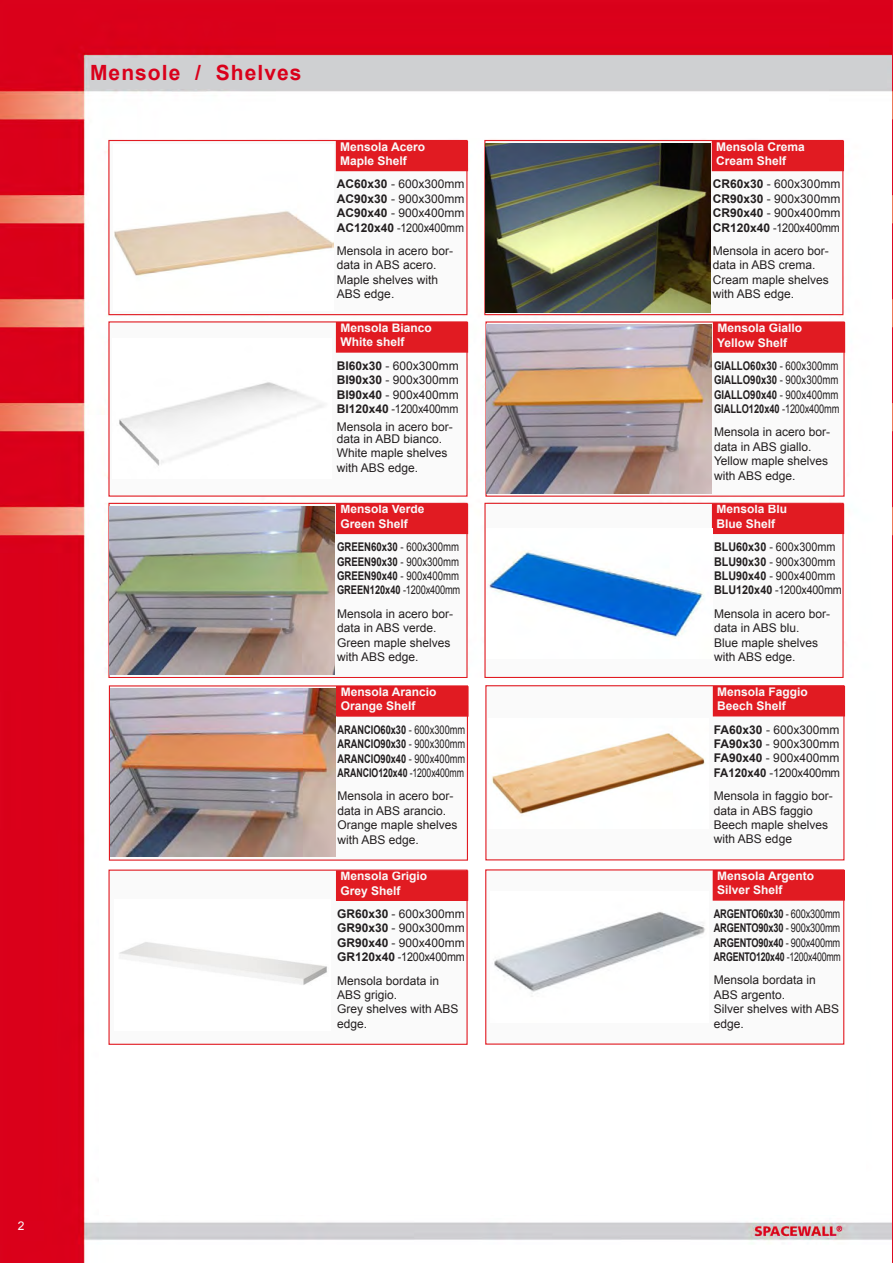
<style>
.page{position:relative;width:893px;height:1263px;background:#fff}
.page>*{position:absolute;margin:0;border:0;box-sizing:border-box;transform-origin:0 0}
.t1{font:700 21px "Arial";letter-spacing:.05em;color:#da001b}
.t2{font:12px/14.4px "Arial";color:#231f20}
.t3{font:700 12px/14.4px "Arial";color:#fafafa}
.t4{font:700 12px/14.4px "Arial";color:#231f20;text-align:justify;scale:.77 1}
.t5{font:700 12px/14.4px "Arial";color:#231f20;text-align:justify;scale:.8 1}
.t6{font:12px/14.4px "Arial";color:#231f20;scale:.9 1}
.t7{font:12px "Arial";color:#fafafa}
.s1{font-weight:700}
.s2{font-weight:400}
</style>
<div class="page">
<img style="left:0;top:0;width:893px;height:1263px">
<div style="left:90px;top:58px;width:797px;height:31px;background:#cfd0d2"></div>
<div style="left:18px;top:1221px;width:26px;height:19px;background:#da001b"></div>
<div style="left:108px;top:140px;width:359px;height:175px;background:#fafafa;border:1px solid #e11b22"></div>
<div style="left:336px;top:141px;width:131px;height:30px;background:#e11b22"></div>
<div style="left:484px;top:140px;width:359px;height:175px;background:#fafafa;border:1px solid #e11b22"></div>
<div style="left:712px;top:141px;width:131px;height:30px;background:#e11b22"></div>
<div style="left:108px;top:321px;width:360px;height:176px;background:#fafafa"></div>
<div style="left:336px;top:323px;width:132px;height:29px;background:#e11b22"></div>
<div style="left:336px;top:322px;width:132px;height:31px;border:1px solid #e11b22"></div>
<img style="left:486px;top:143px;width:225px;height:169px">
<div style="left:485px;top:321px;width:360px;height:176px;background:#fafafa"></div>
<div style="left:713px;top:323px;width:132px;height:29px;background:#e11b22"></div>
<div style="left:713px;top:322px;width:132px;height:31px;border:1px solid #e11b22"></div>
<div style="left:108px;top:503px;width:360px;height:175px;background:#fafafa;border:1px solid #e11b22"></div>
<div style="left:336px;top:504px;width:132px;height:29px;background:#e11b22"></div>
<div style="left:336px;top:504px;width:132px;height:30px;border:1px solid #e11b22"></div>
<img style="left:110px;top:506px;width:225px;height:169px">
<div style="left:484px;top:503px;width:360px;height:175px;background:#fafafa;border:1px solid #e11b22"></div>
<div style="left:712px;top:504px;width:132px;height:29px;background:#e11b22"></div>
<div style="left:712px;top:504px;width:132px;height:30px;border:1px solid #e11b22"></div>
<div style="left:99px;top:678px;width:766px;height:537px;background:#fff"></div>
<div style="left:109px;top:685px;width:359px;height:176px;background:#fafafa;border:1px solid #e11b22"></div>
<div style="left:337px;top:687px;width:131px;height:29px;background:#e11b22"></div>
<div style="left:336px;top:686px;width:133px;height:31px;border:1px solid #e11b22"></div>
<div style="left:485px;top:685px;width:359px;height:175px;background:#fafafa;border:1px solid #e11b22"></div>
<div style="left:713px;top:686px;width:131px;height:30px;background:#e11b22"></div>
<div style="left:108px;top:869px;width:360px;height:176px;background:#fafafa;border:1px solid #e11b22"></div>
<div style="left:336px;top:871px;width:132px;height:29px;background:#e11b22"></div>
<div style="left:336px;top:870px;width:132px;height:31px;border:1px solid #e11b22"></div>
<div style="left:485px;top:869px;width:359px;height:176px;background:#fafafa;border:1px solid #e11b22"></div>
<div style="left:713px;top:871px;width:131px;height:29px;background:#e11b22"></div>
<div style="left:713px;top:870px;width:132px;height:31px;border:1px solid #e11b22"></div>
<img style="left:111px;top:688px;width:225px;height:169px">
<img style="left:487px;top:325px;width:225px;height:168px">
<img style="left:119px;top:382px;width:185px;height:84px">
<img style="left:489px;top:551px;width:214px;height:86px">
<img style="left:492px;top:733px;width:213px;height:81px">
<img style="left:114px;top:211px;width:220px;height:65px">
<img style="left:120px;top:942px;width:207px;height:43px">
<img style="left:494px;top:912px;width:211px;height:80px">
<h1 class="t1" style="left:90px;top:59px;width:213px">Mensole / Shelves</h1>
<p class="t3" style="left:340px;top:140px;width:86px">Mensola Acero<br>Maple Shelf</p>
<p class="t3" style="left:716px;top:140px;width:90px">Mensola Crema<br>Cream Shelf</p>
<p class="t2" style="left:713px;top:177px;width:129px;text-align:justify"><span class="s1">CR60x30</span> - 600x300mm <span class="s1">CR90x30</span> - 900x300mm <span class="s1">CR90x40</span> - 900x400mm <span class="s1">CR120x40</span> -1200x400mm</p>
<p class="t2" style="left:713px;top:244px;width:118px">Mensola in acero bor&shy;data in ABS crema.<br>Cream maple shelves with ABS edge.</p>
<p class="t3" style="left:340px;top:321px;width:93px">Mensola Bianco<br>White shelf</p>
<p class="t2" style="left:337px;top:358px;width:124px;text-align:justify"><span class="s1">BI60x30</span> - 600x300mm <span class="s1">BI90x30</span> - 900x300mm <span class="s1">BI90x40</span> - 900x400mm <span class="s1">BI120x40</span> -1200x400mm</p>
<p class="t2" style="left:337px;top:421px;width:118px;line-height:12px">Mensola in acero bor&shy;data in ABD bianco.</p>
<p class="t2" style="left:337px;top:446px;width:112px">White maple shelves with ABS edge.</p>
<p class="t2" style="left:337px;top:177px;width:129px;text-align:justify"><span class="s1">AC60x30</span> - 600x300mm <span class="s1">AC90x30</span> - 900x300mm <span class="s1">AC90x40</span> - 900x400mm <span class="s1">AC120x40</span> -1200x400mm</p>
<p class="t2" style="left:337px;top:244px;width:118px">Mensola in acero bor&shy;data in ABS acero.<br>Maple shelves with<br>ABS edge.</p>
<p class="t3" style="left:717px;top:321px;width:86px">Mensola Giallo<br>Yellow Shelf</p>
<p class="t5" style="left:714px;top:359px;width:158px">GIALLO60x30 <span class="s2">- 600x300mm </span>GIALLO90x30 <span class="s2">- 900x300mm </span>GIALLO90x40 <span class="s2">- 900x400mm </span>GIALLO120x40 <span class="s2">-1200x400mm</span></p>
<p class="t2" style="left:714px;top:425px;width:118px">Mensola in acero bor&shy;data in ABS giallo.<br>Yellow maple shelves with ABS edge.</p>
<p class="t3" style="left:340px;top:502px;width:86px">Mensola Verde<br>Green Shelf</p>
<p class="t5" style="left:337px;top:540px;width:156px">GREEN60x30 <span class="s2">- 600x300mm </span>GREEN90x30 <span class="s2">- 900x300mm </span>GREEN90x40 <span class="s2">- 900x400mm </span>GREEN120x40 <span class="s2">-1200x400mm</span></p>
<p class="t2" style="left:337px;top:606px;width:118px">Mensola in acero bor&shy;data in ABS verde.<br>Green maple shelves with ABS edge.</p>
<p class="t3" style="left:341px;top:685px;width:97px">Mensola Arancio<br>Orange Shelf</p>
<p class="t4" style="left:337px;top:723px;width:167px">ARANCIO60x30 <span class="s2">- 600x300mm </span>ARANCIO90x30 <span class="s2">- 900x300mm </span>ARANCIO90x40 <span class="s2">- 900x400mm </span>ARANCIO120x40 <span class="s2">-1200x400mm</span></p>
<p class="t2" style="left:337px;top:789px;width:122px">Mensola in acero bor&shy;data in ABS arancio.<br>Orange maple shelves with ABS edge.</p>
<p class="t3" style="left:340px;top:869px;width:88px">Mensola Grigio<br>Grey Shelf</p>
<p class="t2" style="left:337px;top:907px;width:129px;text-align:justify"><span class="s1">GR60x30</span> - 600x300mm <span class="s1">GR90x30</span> - 900x300mm <span class="s1">GR90x40</span> - 900x400mm <span class="s1">GR120x40</span> -1200x400mm</p>
<p class="t2" style="left:337px;top:973px;width:123px">Mensola bordata in<br>ABS grigio.<br>Grey shelves with ABS edge.</p>
<p class="t3" style="left:716px;top:502px;width:72px">Mensola Blu<br>Blue Shelf</p>
<p class="t6" style="left:714px;top:540px;width:143px"><span class="s1">BLU60x30</span> - 600x300mm<br><span class="s1">BLU90x30</span> - 900x300mm<br><span class="s1">BLU90x40</span> - 900x400mm<br><span class="s1">BLU120x40</span> -1200x400mm</p>
<p class="t2" style="left:714px;top:606px;width:118px">Mensola in acero bor&shy;data in ABS blu.<br>Blue maple shelves with ABS edge.</p>
<p class="t3" style="left:717px;top:685px;width:92px">Mensola Faggio<br>Beech Shelf</p>
<p class="t2" style="left:714px;top:722px;width:128px;text-align:justify"><span class="s1">FA60x30</span> - 600x300mm <span class="s1">FA90x30</span> - 900x300mm <span class="s1">FA90x40</span> - 900x400mm <span class="s1">FA120x40</span> -1200x400mm</p>
<p class="t2" style="left:714px;top:789px;width:120px">Mensola in faggio bor&shy;data in ABS faggio<br>Beech maple shelves with ABS edge</p>
<p class="t3" style="left:717px;top:869px;width:98px">Mensola Argento<br>Silver Shelf</p>
<p class="t4" style="left:714px;top:907px;width:167px">ARGENTO60x30 <span class="s2">- 600x300mm </span>ARGENTO90x30 <span class="s2">- 900x300mm </span>ARGENTO90x40 <span class="s2">- 900x400mm </span>ARGENTO120x40 <span class="s2">-1200x400mm</span></p>
<p class="t2" style="left:714px;top:973px;width:127px">Mensola bordata in<br>ABS argento.<br>Silver shelves with ABS edge.</p>
<p class="t7" style="left:18px;top:1218px;width:8px">2</p>
</div>
